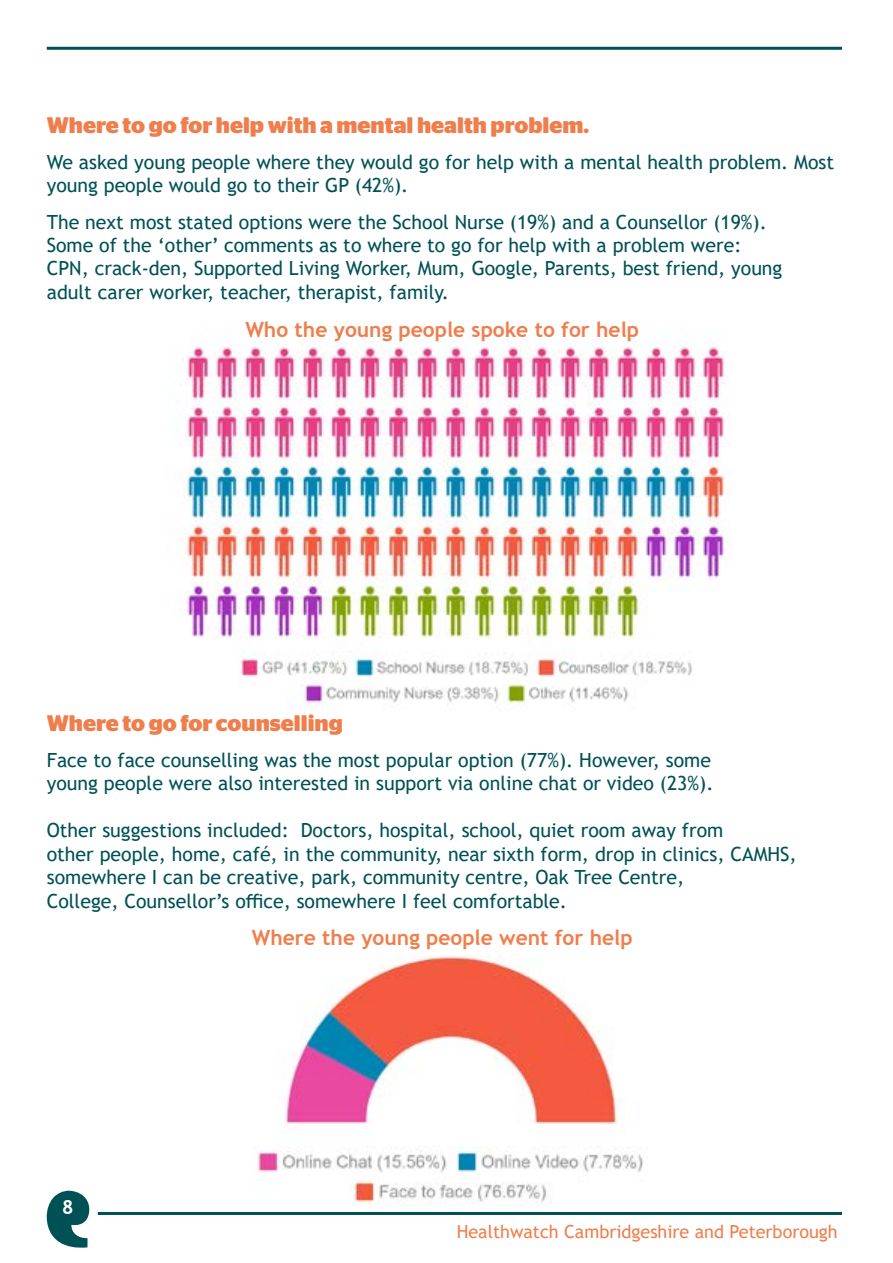
<style>
.page{position:relative;width:893px;height:1263px;background:#fff}
.page>*{position:absolute;margin:0;border:0;box-sizing:border-box;transform-origin:0 0}
.t1{font:700 22.5px "Stag Sans";color:#ef7e4c}
.t2{font:700 21px "Trebuchet MS";color:#ef7e4c}
.t3{font:19.5px/23.4px "Trebuchet MS";color:#005156}
.t4{font:700 19.5px "Trebuchet MS";color:#fff}
.t5{font:18px "Trebuchet MS";color:#ef7e4c}
</style>
<div class="page">
<hr style="left:98px;top:1212px;width:744px;height:3px;background:#005156">
<svg style="left:46px;top:1191px;width:43px;height:57px"></svg>
<hr style="left:47px;top:47px;width:795px;height:3px;background:#005156">
<img style="left:258px;top:955px;width:385px;height:250px">
<img style="left:180px;top:335px;width:550px;height:374px">
<p class="t1" style="left:47px;top:112px;width:544px">Where to go for help with a mental health problem.</p>
<p class="t3" style="left:47px;top:150px;width:789px">We asked young people where they would go for help with a mental health problem. Most young people would go to their GP (42%).</p>
<p class="t3" style="left:47px;top:210px;width:737px">The next most stated options were the School Nurse (19%) and a Counsellor (19%).<br>Some of the ‘other’ comments as to where to go for help with a problem were:<br>CPN, crack-den, Supported Living Worker, Mum, Google, Parents, best friend, young adult carer worker, teacher, therapist, family.</p>
<p class="t2" style="left:245px;top:316px;width:395px">Who the young people spoke to for help</p>
<p class="t1" style="left:47px;top:710px;width:298px">Where to go for counselling</p>
<p class="t3" style="left:47px;top:748px;width:668px">Face to face counselling was the most popular option (77%). However, some young people were also interested in support via online chat or video (23%).</p>
<p class="t3" style="left:47px;top:818px;width:751px">Other suggestions included: Doctors, hospital, school, quiet room away from<br>other people, home, café, in the community, near sixth form, drop in clinics, CAMHS, somewhere I can be creative, park, community centre, Oak Tree Centre,<br>College, Counsellor’s office, somewhere I feel comfortable.</p>
<p class="t2" style="left:252px;top:925px;width:382px">Where the young people went for help</p>
<p class="t4" style="left:62px;top:1194px;width:13px">8</p>
<p class="t5" style="left:457px;top:1220px;width:382px">Healthwatch Cambridgeshire and Peterborough</p>
</div>
